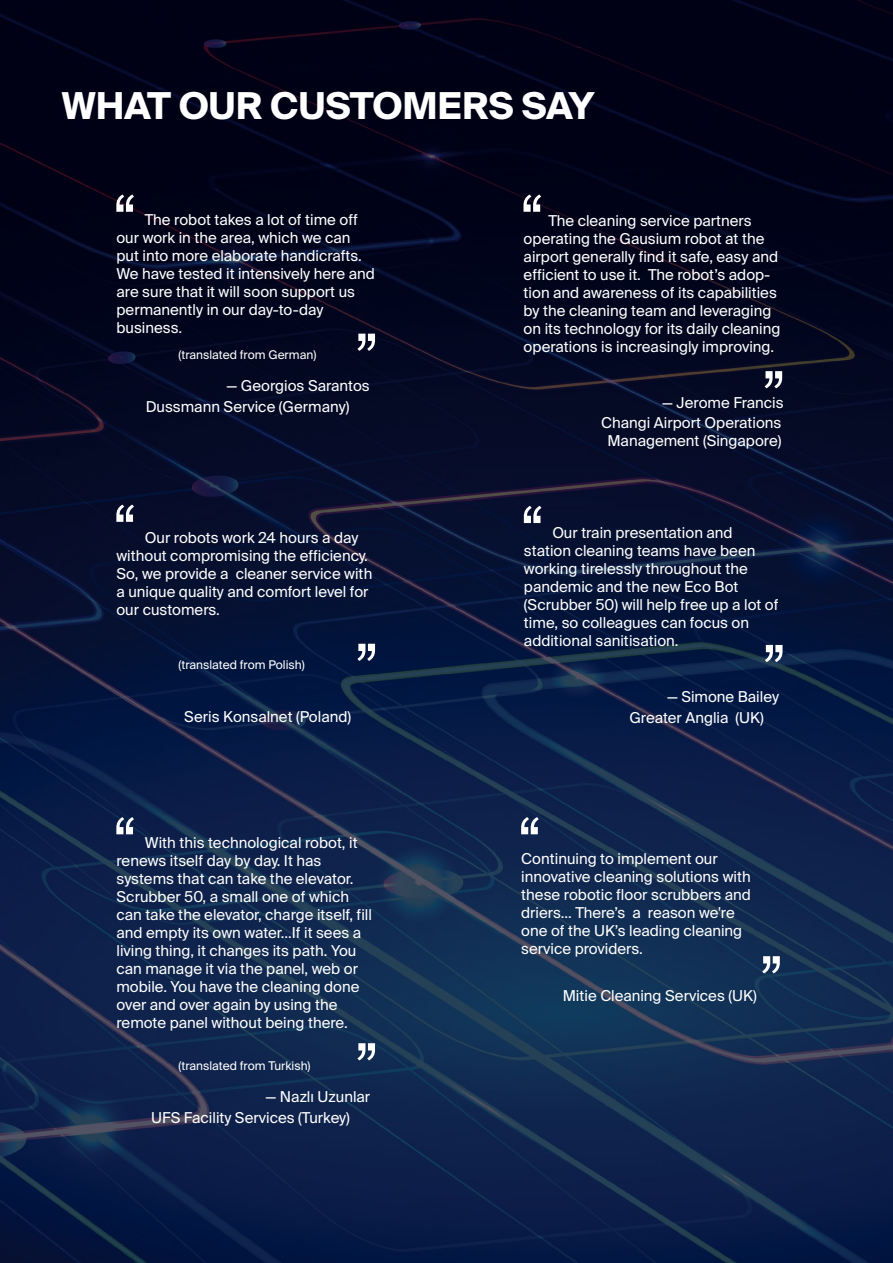
<style>
.page{position:relative;width:893px;height:1263px;background:#fff}
.page>*{position:absolute;margin:0;border:0;box-sizing:border-box;transform-origin:0 0}
.t1{font:700 37.05px "Suisse Intl";color:#fff}
.t2{font:15px/18px "Suisse Intl";color:#fff}
.t3{font:12px "Suisse Intl";color:#fff}
</style>
<div class="page">
<img style="left:0;top:0;width:893px;height:1263px">
<svg style="left:116px;top:195px;width:18px;height:17px"></svg>
<svg style="left:357px;top:334px;width:18px;height:17px"></svg>
<div style="left:468px;top:68px;width:126px;height:178px;background:#000116"></div>
<svg style="left:765px;top:371px;width:17px;height:17px"></svg>
<svg style="left:116px;top:505px;width:18px;height:17px"></svg>
<svg style="left:357px;top:644px;width:18px;height:17px"></svg>
<svg style="left:116px;top:817px;width:18px;height:17px"></svg>
<svg style="left:357px;top:1043px;width:18px;height:17px"></svg>
<svg style="left:521px;top:817px;width:18px;height:17px"></svg>
<svg style="left:762px;top:956px;width:18px;height:17px"></svg>
<svg style="left:524px;top:506px;width:17px;height:17px"></svg>
<svg style="left:765px;top:645px;width:18px;height:17px"></svg>
<h1 class="t1" style="left:62px;top:85px;width:534px">WHAT OUR CUSTOMERS SAY</h1>
<p class="t2" style="left:116px;top:211px;width:260px;text-indent:28px">The robot takes a lot of time off our work in the area, which we can put into more elaborate handicrafts.<br>We have tested it intensively here and are sure that it will soon support us permanently in our day-to-day business.</p>
<p class="t3" style="left:179px;top:348px;width:139px">(translated from German)</p>
<p class="t2" style="left:146px;top:375px;width:226px;line-height:20.9px;text-indent:81px">— Georgios Sarantos<br>Dussmann Service (Germany)</p>
<p class="t2" style="left:116px;top:529px;width:257px;text-indent:28px">Our robots work 24 hours a day without compromising the efficiency.<br>So, we provide a cleaner service with a unique quality and comfort level for our customers.</p>
<p class="t3" style="left:179px;top:658px;width:128px">(translated from Polish)</p>
<p class="t2" style="left:184px;top:708px;width:168px">Seris Konsalnet (Poland)</p>
<p class="t2" style="left:116px;top:833px;width:257px;text-indent:28px">With this technological robot, it renews itself day by day. It has systems that can take the elevator.<br>Scrubber 50, a small one of which can take the elevator, charge itself, fill and empty its own water…If it sees a living thing, it changes its path. You can manage it via the panel, web or mobile. You have the cleaning done over and over again by using the remote panel without being there.</p>
<p class="t3" style="left:179px;top:1059px;width:134px">(translated from Turkish)</p>
<p class="t2" style="left:151px;top:1086px;width:220px;line-height:20.9px;text-indent:114px">— Nazlı Uzunlar<br>UFS Facility Services (Turkey)</p>
<p class="t2" style="left:524px;top:212px;width:258px;text-indent:25px">The cleaning service partners operating the Gausium robot at the airport generally find it safe, easy and efficient to use it. The robot’s adop&shy;tion and awareness of its capabilities by the cleaning team and leveraging on its technology for its daily cleaning operations is increasingly improving.</p>
<p class="t2" style="left:601px;top:392px;width:184px;line-height:20.9px;text-align:right">— Jerome Francis<br>Changi Airport Operations</p>
<p class="t2" style="left:607px;top:432px;width:176px">Management (Singapore)</p>
<p class="t2" style="left:524px;top:524px;width:256px;text-indent:28px">Our train presentation and station cleaning teams have been working tirelessly throughout the pandemic and the new Eco Bot (Scrubber 50) will help free up a lot of time, so colleagues can focus on additional sanitisation.</p>
<p class="t2" style="left:629px;top:687px;width:151px;line-height:20.9px;text-indent:38px">— Simone Bailey<br>Greater Anglia (UK)</p>
<p class="t2" style="left:521px;top:850px;width:231px">Continuing to implement our innovative cleaning solutions with these robotic floor scrubbers and driers... There’s a reason we're one of the UK’s leading cleaning service providers.</p>
<p class="t2" style="left:563px;top:987px;width:196px">Mitie Cleaning Services (UK)</p>
</div>
